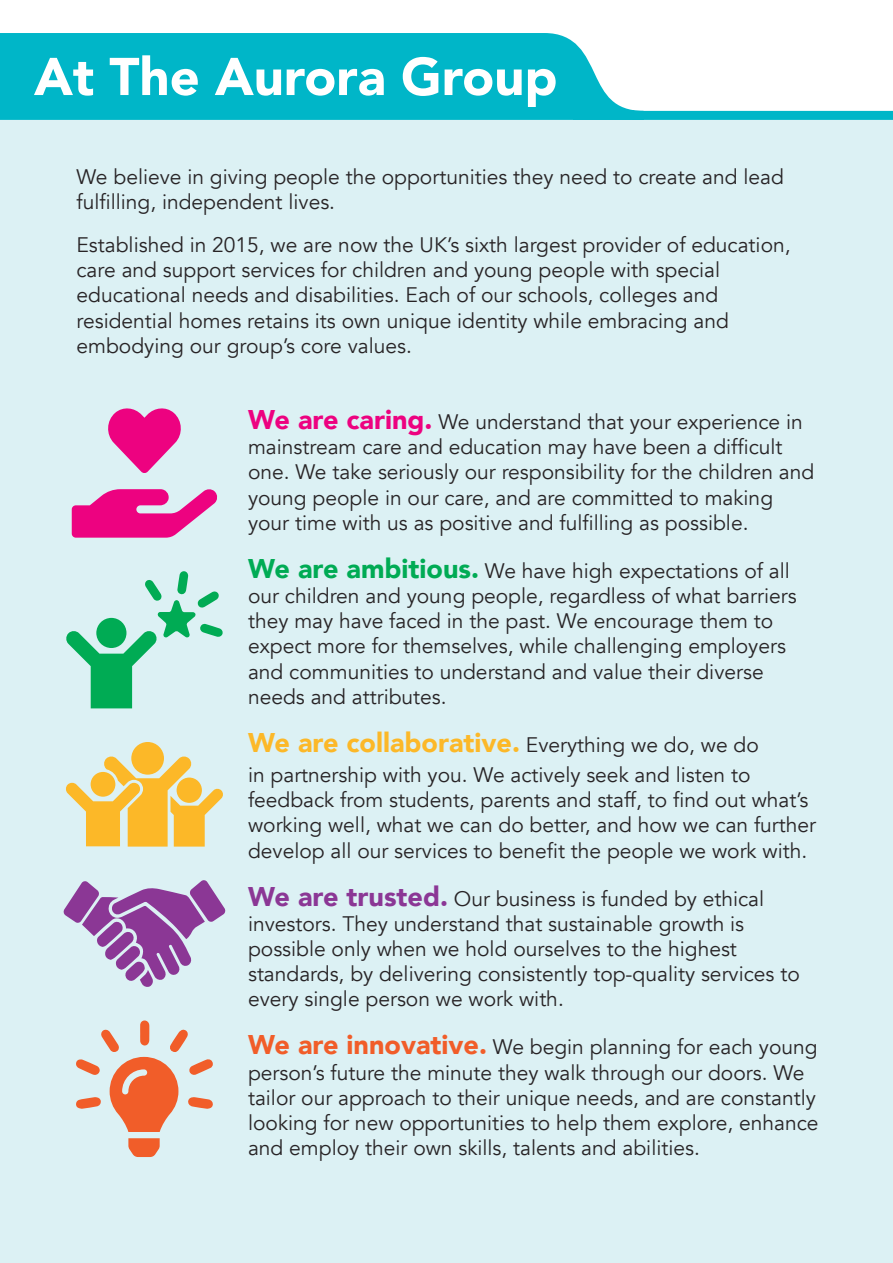
<style>
.page{position:relative;width:893px;height:1263px;background:#fff}
.page>*{position:absolute;margin:0;border:0;box-sizing:border-box;transform-origin:0 0}
.t1{font:900 52.5px "Avenir";color:#fff}
.t2{font:900 27px "Avenir";color:#fcb828}
.t3{font:21px/25.2px "Avenir";color:#282426}
.s1{font-weight:900;font-size:27px;color:#ed0280}
.s2{font-weight:900;font-size:27px;color:#00ab54}
.s3{font-weight:400;font-size:21px;color:#282426}
.s4{font-weight:900;font-size:27px;color:#8b3795}
.s5{font-weight:900;font-size:27px;color:#f15d29}
</style>
<div class="page">
<div style="left:0;top:120px;width:893px;height:1143px;background:#dcf1f4"></div>
<svg style="left:72px;top:408px;width:146px;height:130px"></svg>
<svg style="left:66px;top:571px;width:157px;height:137px"></svg>
<div style="left:131px;top:742px;width:33px;height:33px;background:#fcb828;border-radius:50%"></div>
<svg style="left:66px;top:756px;width:157px;height:90px"></svg>
<svg style="left:63px;top:880px;width:163px;height:107px"></svg>
<svg style="left:76px;top:1020px;width:137px;height:137px"></svg>
<div style="left:573px;top:111px;width:320px;height:9px;background:#00b6c8"></div>
<svg style="left:0;top:33px;width:652px;height:87px;background:#14bbcc"></svg>
<p class="t1" style="left:34px;top:32px;width:525px">At The Aurora Group</p>
<p class="t3" style="left:77px;top:164px;width:709px">We believe in giving people the opportunities they need to create and lead fulfilling, independent lives.</p>
<p class="t3" style="left:77px;top:233px;width:716px">Established in 2015, we are now the UK’s sixth largest provider of education, care and support services for children and young people with special educational needs and disabilities. Each of our schools, colleges and residential homes retains its own unique identity while embracing and embodying our group’s core values.</p>
<p class="t3" style="left:248px;top:410px;width:568px"><span class="s1">We are caring.</span> We understand that your experience in mainstream care and education may have been a difficult one. We take seriously our responsibility for the children and young people in our care, and are committed to making your time with us as positive and fulfilling as possible.</p>
<p class="t3" style="left:248px;top:558px;width:550px"><span class="s2">We are ambitious.</span> We have high expectations of all our children and young people, regardless of what barriers they may have faced in the past. We encourage them to expect more for themselves, while challenging employers and communities to understand and value their diverse needs and attributes.</p>
<p class="t2" style="left:248px;top:719px;width:512px">We are collaborative. <span class="s3">Everything we do, we do</span></p>
<p class="t3" style="left:248px;top:762px;width:570px">in partnership with you. We actively seek and listen to feedback from students, parents and staff, to find out what’s working well, what we can do better, and how we can further develop all our services to benefit the people we work with.</p>
<p class="t3" style="left:248px;top:886px;width:553px"><span class="s4">We are trusted.</span> Our business is funded by ethical investors. They understand that sustainable growth is possible only when we hold ourselves to the highest standards, by delivering consistently top-quality services to every single person we work with.</p>
<p class="t3" style="left:248px;top:1035px;width:572px"><span class="s5">We are innovative.</span> We begin planning for each young person’s future the minute they walk through our doors. We tailor our approach to their unique needs, and are constantly looking for new opportunities to help them explore, enhance and employ their own skills, talents and abilities.</p>
</div>
